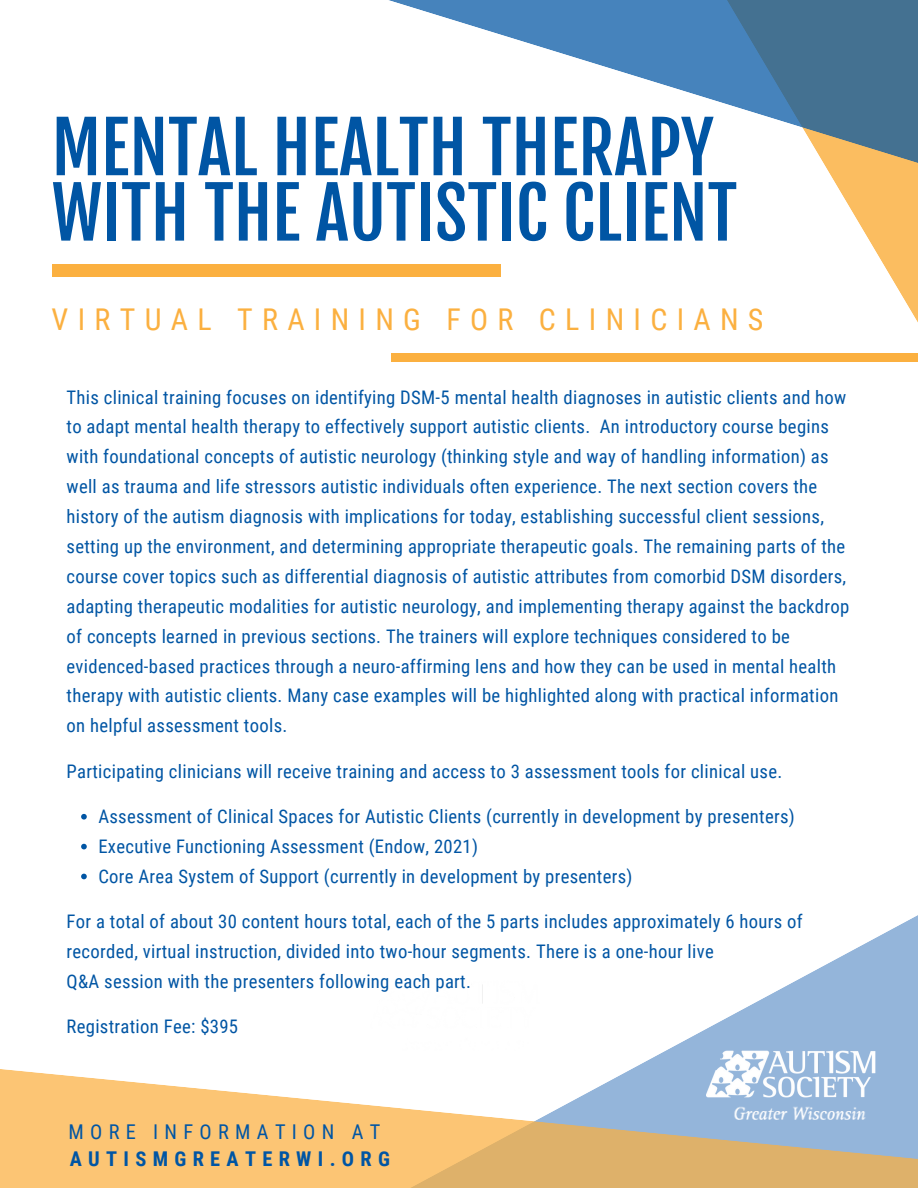
<style>
.page{position:relative;width:918px;height:1188px;background:#fff}
.page>*{position:absolute;margin:0;border:0;box-sizing:border-box;transform-origin:0 0}
.t1{font:70.2px/65.4px "Fjalla One";color:#0055a4}
.t2{font:30px "Roboto Condensed";letter-spacing:.31em;color:#fbb040}
.t3{font:700 20.4px "Roboto Condensed";letter-spacing:.31em;color:#0055a4}
.t4{font:20.4px "Roboto Condensed";letter-spacing:.31em;color:#0055a4}
.t5{font:18.75px/29.8px "Roboto Condensed";letter-spacing:.015em;color:#0055a4}
</style>
<div class="page">
<div style="left:52px;top:265px;width:448px;height:12px;background:#fbb040"></div>
<div style="left:391px;top:353px;width:527px;height:9px;background:#fbb040"></div>
<svg style="left:81px;top:814px;width:6px;height:6px"></svg>
<svg style="left:81px;top:844px;width:6px;height:5px"></svg>
<svg style="left:81px;top:874px;width:6px;height:5px"></svg>
<svg style="left:842px;top:195px;width:76px;height:127px"></svg>
<svg style="left:389px;top:0;width:529px;height:195px"></svg>
<svg style="left:482px;top:915px;width:436px;height:135px"></svg>
<svg style="left:0;top:1050px;width:918px;height:138px"></svg>
<img style="left:706px;top:1049px;width:177px;height:53px">
<img style="left:729px;top:1102px;width:138px;height:18px">
<p class="t1" style="left:52px;top:116px;width:687px">MENTAL HEALTH THERAPY<br>WITH THE AUTISTIC CLIENT</p>
<p class="t2" style="left:52px;top:303px;width:713px">VIRTUAL TRAINING FOR CLINICIANS</p>
<p class="t5" style="left:67px;top:382px;width:784px">This clinical training focuses on identifying DSM-5 mental health diagnoses in autistic clients and how to adapt mental health therapy to effectively support autistic clients. An introductory course begins with foundational concepts of autistic neurology (thinking style and way of handling information) as well as trauma and life stressors autistic individuals often experience. The next section covers the history of the autism diagnosis with implications for today, establishing successful client sessions, setting up the environment, and determining appropriate therapeutic goals. The remaining parts of the course cover topics such as differential diagnosis of autistic attributes from comorbid DSM disorders, adapting therapeutic modalities for autistic neurology, and implementing therapy against the backdrop of concepts learned in previous sections. The trainers will explore techniques considered to be evidenced-based practices through a neuro-affirming lens and how they can be used in mental health therapy with autistic clients. Many case examples will be highlighted along with practical information on helpful assessment tools.</p>
<p class="t5" style="left:67px;top:756px;width:717px">Participating clinicians will receive training and access to 3 assessment tools for clinical use.</p>
<p class="t5" style="left:98px;top:801px;width:698px">Assessment of Clinical Spaces for Autistic Clients (currently in development by presenters)</p>
<p class="t5" style="left:98px;top:831px;width:381px">Executive Functioning Assessment (Endow, 2021)</p>
<p class="t5" style="left:98px;top:861px;width:536px">Core Area System of Support (currently in development by presenters)</p>
<p class="t5" style="left:67px;top:906px;width:738px">For a total of about 30 content hours total, each of the 5 parts includes approximately 6 hours of recorded, virtual instruction, divided into two-hour segments. There is a one-hour live</p>
<p class="t5" style="left:67px;top:966px;width:406px">Q&amp;A session with the presenters following each part.</p>
<p class="t5" style="left:67px;top:1011px;width:173px">Registration Fee: $395</p>
<p class="t4" style="left:68px;top:1120px;width:313px">MORE INFORMATION AT</p>
<p class="t3" style="left:70px;top:1147px;width:322px">AUTISMGREATERWI.ORG</p>
</div>
